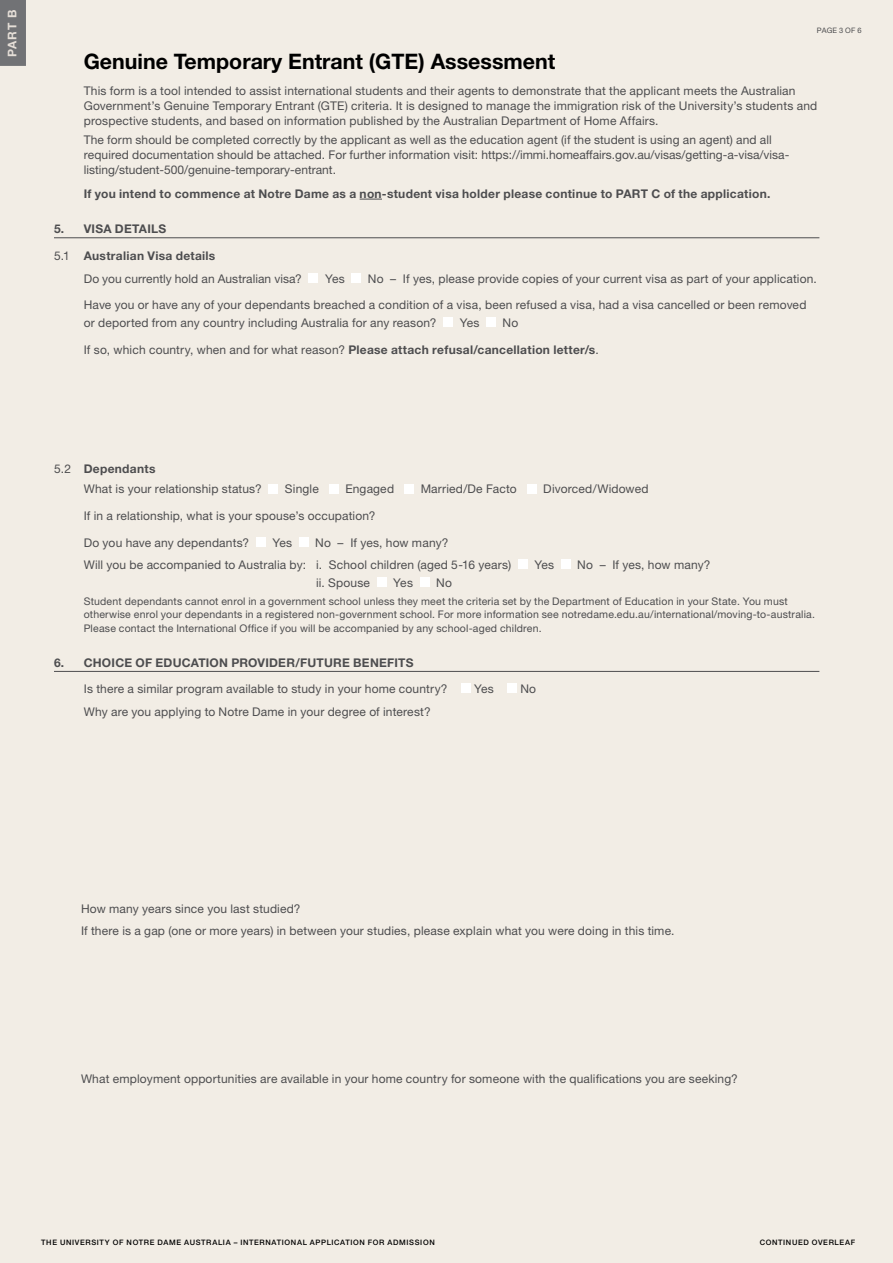
<style>
.page{position:relative;width:893px;height:1263px;background:#f2ede5}
.page>*{position:absolute;margin:0;border:0;box-sizing:border-box;transform-origin:0 0}
.t1{font:700 21.3px "Helvetica Neue LT Std";color:#000}
.t2{font:12px/15px "Helvetica Neue LT Std";letter-spacing:.01em;color:#4d4d4f}
.t3{font:700 12px "Helvetica Neue LT Std";letter-spacing:.02em;color:#4d4d4f}
.t4{font:700 12px "Helvetica Neue LT Std";color:#e5ded7}
.t5{font:10.5px/13.5px "Helvetica Neue LT Std";letter-spacing:.015em;color:#4d4d4f}
.t6{font:500 7.5px "Helvetica Neue LT Std";letter-spacing:.085em;color:#000}
.t7{font:7.5px "Helvetica Neue LT Std";color:#4d4d4f}
.s1{font-weight:700}
</style>
<div class="page">
<svg style="left:360px;top:199px;width:22px;height:1px"></svg>
<hr style="left:54px;top:237px;width:765px;height:1px;background:#4d4d4f">
<hr style="left:54px;top:671px;width:765px;height:1px;background:#4d4d4f">
<div style="left:308px;top:273px;width:10px;height:10px;background:#fff"></div>
<div style="left:351px;top:273px;width:10px;height:10px;background:#fff"></div>
<div style="left:443px;top:317px;width:10px;height:10px;background:#fff"></div>
<div style="left:486px;top:317px;width:10px;height:10px;background:#fff"></div>
<div style="left:268px;top:484px;width:10px;height:9px;background:#fff"></div>
<div style="left:329px;top:484px;width:10px;height:9px;background:#fff"></div>
<div style="left:404px;top:484px;width:10px;height:9px;background:#fff"></div>
<div style="left:527px;top:484px;width:10px;height:9px;background:#fff"></div>
<div style="left:256px;top:537px;width:10px;height:9px;background:#fff"></div>
<div style="left:299px;top:537px;width:10px;height:9px;background:#fff"></div>
<div style="left:518px;top:559px;width:10px;height:10px;background:#fff"></div>
<div style="left:561px;top:559px;width:10px;height:10px;background:#fff"></div>
<div style="left:377px;top:577px;width:10px;height:10px;background:#fff"></div>
<div style="left:420px;top:577px;width:10px;height:10px;background:#fff"></div>
<div style="left:461px;top:683px;width:10px;height:10px;background:#fff"></div>
<div style="left:507px;top:683px;width:10px;height:10px;background:#fff"></div>
<div style="left:0;top:0;width:26px;height:66px;background:#717275"></div>
<p class="t4" style="left:5px;top:57px;width:49px;rotate:-90deg">PART B</p>
<h1 class="t1" style="left:84px;top:48px;width:473px">Genuine Temporary Entrant (GTE) Assessment</h1>
<p class="t7" style="left:817px;top:26px;width:46px">PAGE 3 OF 6</p>
<p class="t2" style="left:84px;top:83px;width:735px">This form is a tool intended to assist international students and their agents to demonstrate that the applicant meets the Australian<br>Government’s Genuine Temporary Entrant (GTE) criteria. It is designed to manage the immigration risk of the University’s students and prospective students, and based on information published by the Australian Department of Home Affairs.</p>
<p class="t2" style="left:84px;top:132px;width:707px">The form should be completed correctly by the applicant as well as the education agent (if the student is using an agent) and all required documentation should be attached. For further information visit: https://immi.homeaffairs.gov.au/visas/getting-a-visa/visa&shy;listing/student-500/genuine-temporary-entrant.</p>
<p class="t3" style="left:84px;top:186px;width:688px">If you intend to commence at Notre Dame as a non-student visa holder please continue to PART C of the application.</p>
<p class="t3" style="left:54px;top:221px;width:114px">5. VISA DETAILS</p>
<p class="t2" style="left:84px;top:245px;width:220px;line-height:22.2px;text-indent:-30px">5.1 <span class="s1">Australian Visa details<br></span>Do you currently hold an Australian visa?</p>
<p class="t2" style="left:325px;top:271px;width:21px">Yes</p>
<p class="t2" style="left:368px;top:271px;width:450px">No – If yes, please provide copies of your current visa as part of your application.</p>
<p class="t2" style="left:84px;top:296px;width:724px;line-height:18px">Have you or have any of your dependants breached a condition of a visa, been refused a visa, had a visa cancelled or been removed or deported from any country including Australia for any reason?</p>
<p class="t2" style="left:460px;top:315px;width:21px">Yes</p>
<p class="t2" style="left:503px;top:315px;width:17px">No</p>
<p class="t2" style="left:84px;top:342px;width:516px">If so, which country, when and for what reason? <span class="s1">Please attach refusal/cancellation letter/s</span>.</p>
<p class="t2" style="left:84px;top:459px;width:179px;line-height:20.1px;text-indent:-30px">5.2 <span class="s1">Dependants<br></span>What is your relationship status?</p>
<p class="t2" style="left:285px;top:482px;width:35px">Single</p>
<p class="t2" style="left:345px;top:482px;width:50px">Engaged</p>
<p class="t2" style="left:421px;top:482px;width:98px">Married/De Facto</p>
<p class="t2" style="left:543px;top:482px;width:107px">Divorced/Widowed</p>
<p class="t2" style="left:84px;top:508px;width:293px">If in a relationship, what is your spouse’s occupation?</p>
<p class="t2" style="left:84px;top:535px;width:167px">Do you have any dependants?</p>
<p class="t2" style="left:272px;top:535px;width:21px">Yes</p>
<p class="t2" style="left:84px;top:531px;width:429px;line-height:22.2px;text-indent:231px">No – If yes, how many?<br>Will you be accompanied to Australia by: i. School children (aged 5-16 years)</p>
<p class="t2" style="left:534px;top:557px;width:21px">Yes</p>
<p class="t2" style="left:577px;top:557px;width:135px">No – If yes, how many?</p>
<p class="t2" style="left:316px;top:575px;width:55px">ii. Spouse</p>
<p class="t2" style="left:393px;top:575px;width:21px">Yes</p>
<p class="t2" style="left:436px;top:575px;width:17px">No</p>
<p class="t5" style="left:84px;top:594px;width:733px">Student dependants cannot enrol in a government school unless they meet the criteria set by the Department of Education in your State. You must otherwise enrol your dependants in a registered non-government school. For more information see notredame.edu.au/international/moving-to-australia.<br>Please contact the International Office if you will be accompanied by any school-aged children.</p>
<p class="t3" style="left:54px;top:655px;width:361px">6. CHOICE OF EDUCATION PROVIDER/FUTURE BENEFITS</p>
<p class="t2" style="left:84px;top:681px;width:365px">Is there a similar program available to study in your home country?</p>
<p class="t2" style="left:474px;top:681px;width:21px">Yes</p>
<p class="t2" style="left:520px;top:681px;width:17px">No</p>
<p class="t2" style="left:84px;top:704px;width:348px">Why are you applying to Notre Dame in your degree of interest?</p>
<p class="t2" style="left:81px;top:897px;width:595px;line-height:22.2px">How many years since you last studied?<br>If there is a gap (one or more years) in between your studies, please explain what you were doing in this time.</p>
<p class="t2" style="left:81px;top:1071px;width:658px">What employment opportunities are available in your home country for someone with the qualifications you are seeking?</p>
<p class="t6" style="left:41px;top:1238px;width:395px">THE UNIVERSITY OF NOTRE DAME AUSTRALIA – INTERNATIONAL APPLICATION FOR ADMISSION</p>
<p class="t6" style="left:760px;top:1238px;width:97px">CONTINUED OVERLEAF</p>
</div>
